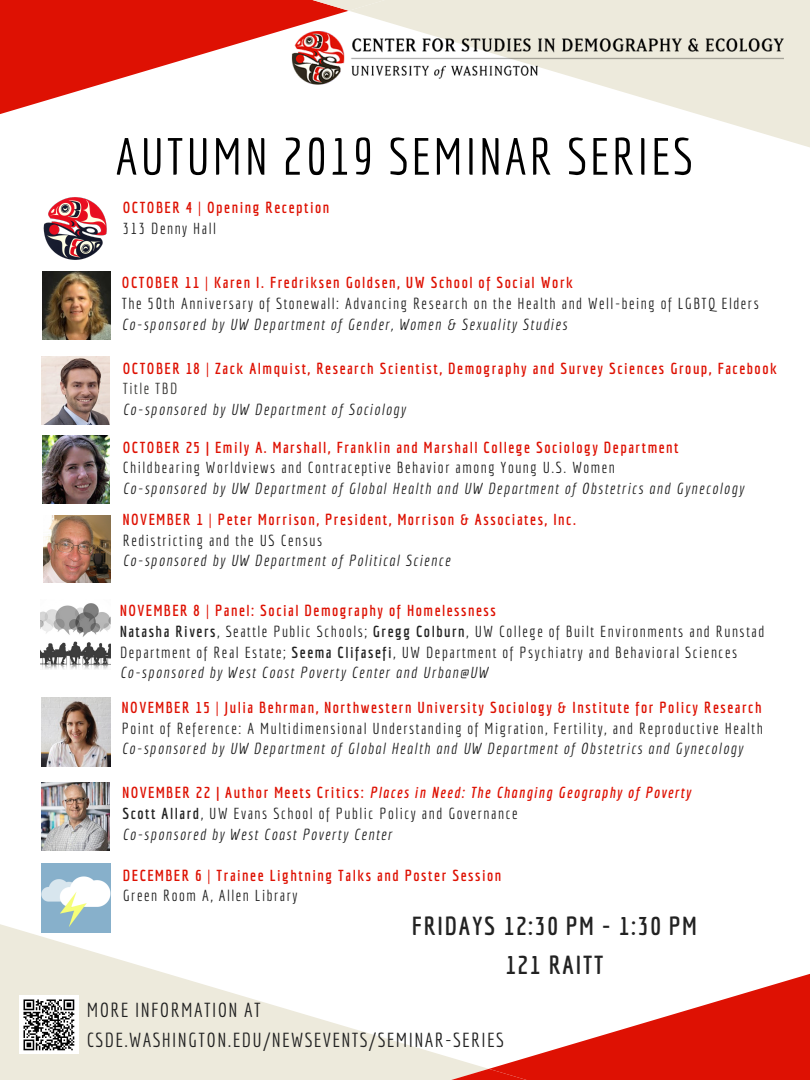
<style>
.page{position:relative;width:810px;height:1080px;background:#fff}
.page>*{position:absolute;margin:0;border:0;box-sizing:border-box;transform-origin:0 0}
.t1{font:50.94px "Economica";letter-spacing:.05em;color:#000}
.t2{font:700 25.44px/38.9px "Economica";letter-spacing:.07em;color:#222;text-align:center}
.t3{font:19.81px/30.5px "Economica";letter-spacing:.07em;color:#222}
.t4{font:15.56px/20.6px "Economica";letter-spacing:.1em;color:#222}
.t5{font:italic 15.56px/30.9px "Economica";letter-spacing:.1em;color:#222}
.t6{font:700 15.56px/20.6px "Economica";letter-spacing:.1em;color:#de1103}
.t7{font:italic 700 15.56px/20.6px "Economica";letter-spacing:.1em;color:#de1103}
.s1{font-weight:400}
.s2{font-weight:400;color:#222}
.s3{font-weight:700;color:#de1103}
.s4{color:#de1103}
.s5{font-weight:400;color:#373634}
.s6{font-weight:700;font-style:normal;color:#de1103}
.s7{font-style:normal;color:#de1103}
.s8{font-weight:700}
.s9{font-style:italic}
.s10{font-style:normal}
.s11{font-style:normal;color:#222}
.s12{font-weight:400;font-style:normal;color:#222}
</style>
<div class="page">
<svg style="left:0;top:0;width:348px;height:114px;fill:#de1103"></svg>
<svg style="left:351px;top:0;width:459px;height:148px"></svg>
<svg style="left:167px;top:0;width:363px;height:11px;background:#e6887a"></svg>
<svg style="left:489px;top:973px;width:321px;height:107px;fill:#de1103"></svg>
<svg style="left:0;top:924px;width:489px;height:156px"></svg>
<svg style="left:301px;top:1069px;width:376px;height:11px;background:#e47264"></svg>
<img style="left:284px;top:30px;width:500px;height:58px">
<img style="left:20px;top:996px;width:58px;height:58px">
<img style="left:41px;top:864px;width:69px;height:69px">
<img style="left:42px;top:271px;width:68px;height:68px">
<img style="left:41px;top:782px;width:68px;height:68px">
<img style="left:43px;top:197px;width:64px;height:63px">
<img style="left:41px;top:357px;width:68px;height:68px">
<img style="left:41px;top:697px;width:70px;height:69px">
<img style="left:40px;top:603px;width:70px;height:66px">
<img style="left:43px;top:515px;width:68px;height:68px">
<img style="left:42px;top:436px;width:68px;height:67px">
<h1 class="t1" style="left:116px;top:126px;width:579px">AUTUMN 2019 SEMINAR SERIES</h1>
<p class="t6" style="left:123px;top:197px;width:208px">OCTOBER 4 <span class="s1">|</span> Opening Reception<br><span class="s2">313 Denny Hall</span></p>
<p class="t4" style="left:122px;top:272px;width:639px"><span class="s3">OCTOBER 11</span> <span class="s4">|</span> <span class="s3">Karen I. Fredriksen Goldsen, UW School of Social Work<br></span>The 50th Anniversary of Stonewall: Advancing Research on the Health and Well-being of LGBTQ Elders</p>
<p class="t5" style="left:122px;top:308px;width:447px">Co-sponsored by UW Department of Gender, Women &amp; Sexuality Studies</p>
<p class="t6" style="left:123px;top:357px;width:656px">OCTOBER 18 <span class="s1">|</span> Zack Almquist, Research Scientist, Demography and Survey Sciences Group, Facebook<br><span class="s5">Title TBD</span></p>
<p class="t5" style="left:123px;top:394px;width:284px">Co-sponsored by UW Department of Sociology</p>
<p class="t6" style="left:123px;top:437px;width:557px">OCTOBER 25 | Emily A. Marshall, Franklin and Marshall College Sociology Department</p>
<p class="t4" style="left:123px;top:457px;width:494px">Childbearing Worldviews and Contraceptive Behavior among Young U.S. Women</p>
<p class="t5" style="left:123px;top:473px;width:622px">Co-sponsored by UW Department of Global Health and UW Department of Obstetrics and Gynecology<br><span class="s6">NOVEMBER 1</span> <span class="s7">|</span> <span class="s6">Peter Morrison, President, Morrison &amp; Associates, Inc.</span></p>
<p class="t4" style="left:123px;top:529px;width:201px">Redistricting and the US Census</p>
<p class="t5" style="left:123px;top:545px;width:329px">Co-sponsored by UW Department of Political Science</p>
<p class="t4" style="left:120px;top:600px;width:646px"><span class="s3">NOVEMBER 8</span> <span class="s4">|</span> <span class="s3">Panel: Social Demography of Homelessness<br></span><span class="s8">Natasha Rivers</span>, Seattle Public Schools; <span class="s8">Gregg Colburn</span>, UW College of Built Environments and Runstad Department of Real Estate; <span class="s8">Seema Clifasefi</span>, UW Department of Psychiatry and Behavioral Sciences <span class="s9">Co-sponsored by West Coast Poverty Center and Urban@UW</span></p>
<p class="t4" style="left:122px;top:697px;width:643px"><span class="s3">NOVEMBER 15</span> <span class="s4">|</span> <span class="s3">Julia Behrman, Northwestern University Sociology &amp; Institute for Policy Research<br></span>Point of Reference: A Multidimensional Understanding of Migration, Fertility, and Reproductive Health</p>
<p class="t5" style="left:122px;top:733px;width:622px">Co-sponsored by UW Department of Global Health and UW Department of Obstetrics and Gynecology</p>
<p class="t7" style="left:122px;top:782px;width:570px"><span class="s10">NOVEMBER 22 | Author Meets Critics:</span> Places in Need: The Changing Geography of Poverty<br><span class="s11">Scott Allard</span><span class="s12">, UW Evans School of Public Policy and Governance<br></span><span class="s2">Co-sponsored by West Coast Poverty Center</span></p>
<p class="t6" style="left:123px;top:865px;width:380px">DECEMBER 6 <span class="s1">|</span> Trainee Lightning Talks and Poster Session<br><span class="s2">Green Room A, Allen Library</span></p>
<h2 class="t2" style="left:412px;top:906px;width:286px">FRIDAYS 12:30 PM - 1:30 PM<br>121 RAITT</h2>
<p class="t3" style="left:87px;top:994px;width:419px">MORE INFORMATION AT<br>CSDE.WASHINGTON.EDU/NEWSEVENTS/SEMINAR-SERIES</p>
</div>
